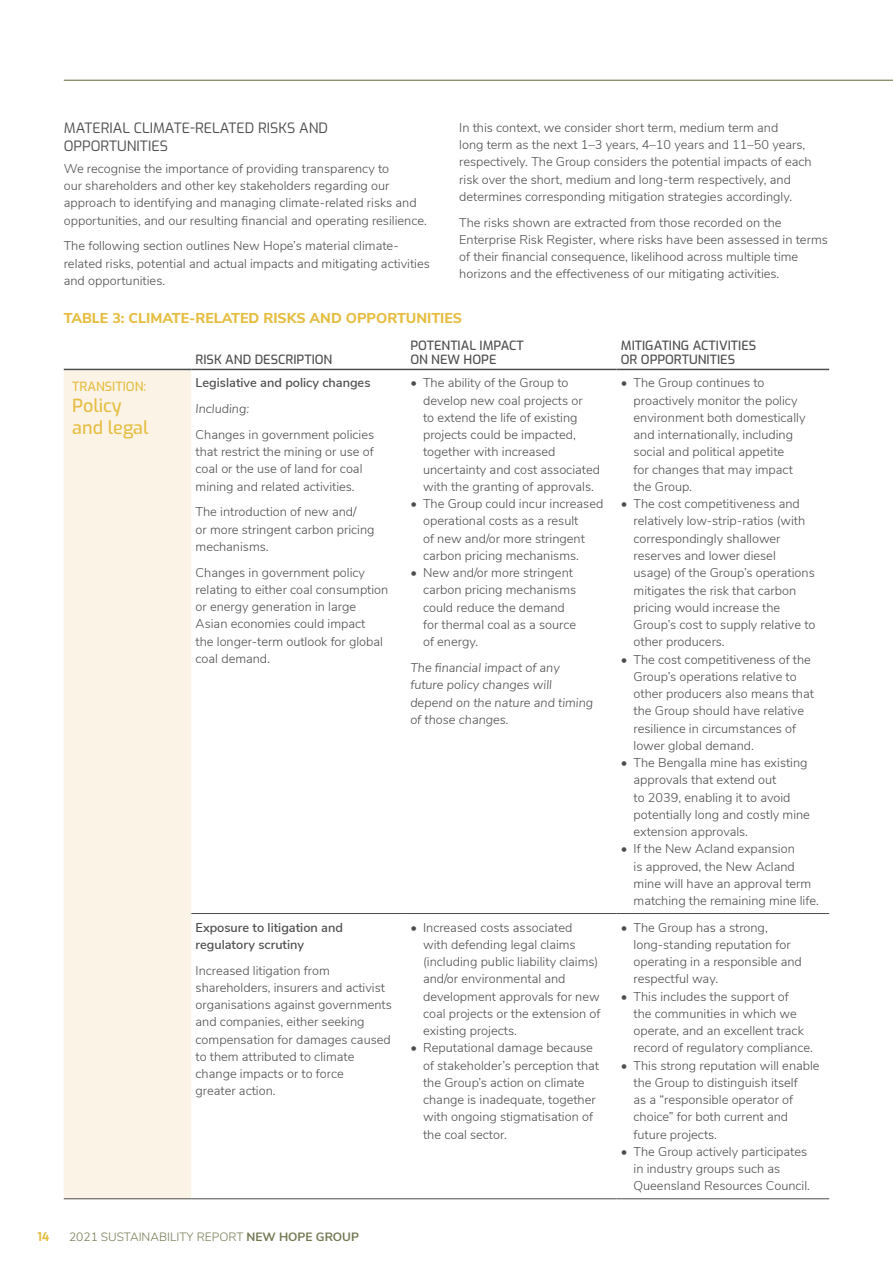
<style>
.page{position:relative;width:893px;height:1263px;background:#fff}
.page>*{position:absolute;margin:0;border:0;box-sizing:border-box;transform-origin:0 0}
.t1{font:500 18px/21.6px "Exo";color:#e6bd41}
.t2{font:14.25px/18px "Exo";color:#4d4d4f}
.t3{font:800 14.25px "Nunito Sans";color:#e6bd41}
.t4{font:300 12.75px/17.2px "Nunito Sans";color:#4d4d4f}
.t5{font:italic 300 12.75px/17.2px "Nunito Sans";color:#4d4d4f}
.t6{font:500 12.75px/14.2px "Exo";color:#4d4d4f}
.t7{font:600 12.75px/17.2px "Nunito Sans";color:#4d4d4f}
.t8{font:500 12.75px "Exo";color:#e6bd41}
.t9{font:300 12px "Nunito Sans";color:#727852}
.t10{font:700 12px "Exo";color:#e6bd41}
.s1{font-weight:700}
</style>
<div class="page">
<hr style="left:64px;top:80px;width:829px;height:1px;background:#727852">
<div style="left:64px;top:370px;width:127px;height:828px;background:#fbf4e6"></div>
<hr style="left:191px;top:913px;width:213px;height:1px;background:#4d4d4f">
<hr style="left:404px;top:913px;width:213px;height:1px;background:#4d4d4f">
<hr style="left:617px;top:913px;width:212px;height:1px;background:#4d4d4f">
<hr style="left:64px;top:1198px;width:127px;height:1px;background:#4d4d4f">
<hr style="left:191px;top:1198px;width:213px;height:1px;background:#4d4d4f">
<hr style="left:404px;top:1198px;width:213px;height:1px;background:#4d4d4f">
<hr style="left:617px;top:1198px;width:212px;height:1px;background:#4d4d4f">
<hr style="left:64px;top:369px;width:127px;height:1px;background:#4d4d4f">
<hr style="left:191px;top:369px;width:213px;height:1px;background:#4d4d4f">
<hr style="left:404px;top:369px;width:213px;height:1px;background:#4d4d4f">
<hr style="left:617px;top:369px;width:212px;height:1px;background:#4d4d4f">
<p class="t2" style="left:64px;top:119px;width:266px">MATERIAL CLIMATE-RELATED RISKS AND<br>OPPORTUNITIES</p>
<p class="t4" style="left:64px;top:159px;width:365px">We recognise the importance of providing transparency to<br>our shareholders and other key stakeholders regarding our approach to identifying and managing climate-related risks and opportunities, and our resulting financial and operating resilience.</p>
<p class="t4" style="left:64px;top:236px;width:368px">The following section outlines New Hope’s material climate&shy;related risks, potential and actual impacts and mitigating activities and opportunities.</p>
<p class="t4" style="left:459px;top:118px;width:354px">In this context, we consider short term, medium term and<br>long term as the next 1–3 years, 4–10 years and 11–50 years, respectively. The Group considers the potential impacts of each risk over the short, medium and long-term respectively, and determines corresponding mitigation strategies accordingly.</p>
<p class="t4" style="left:459px;top:213px;width:370px">The risks shown are extracted from those recorded on the Enterprise Risk Register, where risks have been assessed in terms of their financial consequence, likelihood across multiple time horizons and the effectiveness of our mitigating activities.</p>
<p class="t3" style="left:64px;top:307px;width:400px">TABLE 3: CLIMATE-RELATED RISKS AND OPPORTUNITIES</p>
<p class="t6" style="left:196px;top:352px;width:138px">RISK AND DESCRIPTION</p>
<p class="t6" style="left:410px;top:338px;width:115px">POTENTIAL IMPACT<br>ON NEW HOPE</p>
<p class="t6" style="left:621px;top:338px;width:137px">MITIGATING ACTIVITIES<br>OR OPPORTUNITIES</p>
<p class="t8" style="left:72px;top:377px;width:75px">TRANSITION:</p>
<h1 class="t1" style="left:72px;top:394px;width:78px">Policy and legal</h1>
<p class="t7" style="left:196px;top:374px;width:176px">Legislative and policy changes</p>
<p class="t5" style="left:196px;top:399px;width:55px">Including:</p>
<p class="t4" style="left:196px;top:425px;width:180px">Changes in government policies that restrict the mining or use of coal or the use of land for coal mining and related activities.</p>
<p class="t4" style="left:196px;top:503px;width:180px">The introduction of new and/<br>or more stringent carbon pricing mechanisms.</p>
<p class="t4" style="left:196px;top:563px;width:194px">Changes in government policy relating to either coal consumption or energy generation in large<br>Asian economies could impact<br>the longer-term outlook for global coal demand.</p>
<p class="t4" style="left:423px;top:374px;width:178px;text-indent:-13px">• The ability of the Group to develop new coal projects or<br>to extend the life of existing projects could be impacted, together with increased uncertainty and cost associated with the granting of approvals.</p>
<p class="t4" style="left:423px;top:494px;width:182px;text-indent:-13px">• The Group could incur increased operational costs as a result<br>of new and/or more stringent carbon pricing mechanisms.</p>
<p class="t4" style="left:423px;top:563px;width:155px;text-indent:-13px">• New and/or more stringent carbon pricing mechanisms could reduce the demand for thermal coal as a source of energy.</p>
<p class="t5" style="left:410px;top:658px;width:184px">The financial impact of any future policy changes will depend on the nature and timing of those changes.</p>
<p class="t4" style="left:634px;top:374px;width:173px;text-indent:-13px">• The Group continues to proactively monitor the policy environment both domestically and internationally, including social and political appetite<br>for changes that may impact the Group.</p>
<p class="t4" style="left:634px;top:494px;width:183px;text-indent:-13px">• The cost competitiveness and relatively low-strip-ratios (with correspondingly shallower reserves and lower diesel usage) of the Group’s operations mitigates the risk that carbon pricing would increase the<br>Group’s cost to supply relative to other producers.</p>
<p class="t4" style="left:634px;top:650px;width:182px;text-indent:-13px">• The cost competitiveness of the<br>Group’s operations relative to other producers also means that the Group should have relative resilience in circumstances of lower global demand.</p>
<p class="t4" style="left:634px;top:753px;width:178px;text-indent:-13px">• The Bengalla mine has existing approvals that extend out<br>to 2039, enabling it to avoid potentially long and costly mine extension approvals.</p>
<p class="t4" style="left:634px;top:839px;width:187px;text-indent:-13px">• If the New Acland expansion<br>is approved, the New Acland mine will have an approval term matching the remaining mine life.</p>
<p class="t7" style="left:196px;top:918px;width:149px">Exposure to litigation and regulatory scrutiny</p>
<p class="t4" style="left:196px;top:961px;width:198px">Increased litigation from shareholders, insurers and activist organisations against governments and companies, either seeking compensation for damages caused to them attributed to climate change impacts or to force<br>greater action.</p>
<p class="t4" style="left:423px;top:918px;width:179px;text-indent:-13px">• Increased costs associated with defending legal claims (including public liability claims) and/or environmental and development approvals for new coal projects or the extension of existing projects.</p>
<p class="t4" style="left:423px;top:1038px;width:177px;text-indent:-13px">• Reputational damage because of stakeholder’s perception that the Group’s action on climate change is inadequate, together with ongoing stigmatisation of the coal sector.</p>
<p class="t4" style="left:634px;top:918px;width:170px;text-indent:-13px">• The Group has a strong, long-standing reputation for operating in a responsible and respectful way.</p>
<p class="t4" style="left:634px;top:987px;width:181px;text-indent:-13px">• This includes the support of<br>the communities in which we operate, and an excellent track record of regulatory compliance.</p>
<p class="t4" style="left:634px;top:1056px;width:188px;text-indent:-13px">• This strong reputation will enable the Group to distinguish itself<br>as a “responsible operator of choice” for both current and future projects.</p>
<p class="t4" style="left:634px;top:1142px;width:178px;text-indent:-13px">• The Group actively participates in industry groups such as<br>Queensland Resources Council.</p>
<p class="t10" style="left:38px;top:1228px;width:13px">14</p>
<p class="t9" style="left:69px;top:1228px;width:291px">2021 SUSTAINABILITY REPORT <span class="s1">NEW HOPE GROUP</span></p>
</div>
